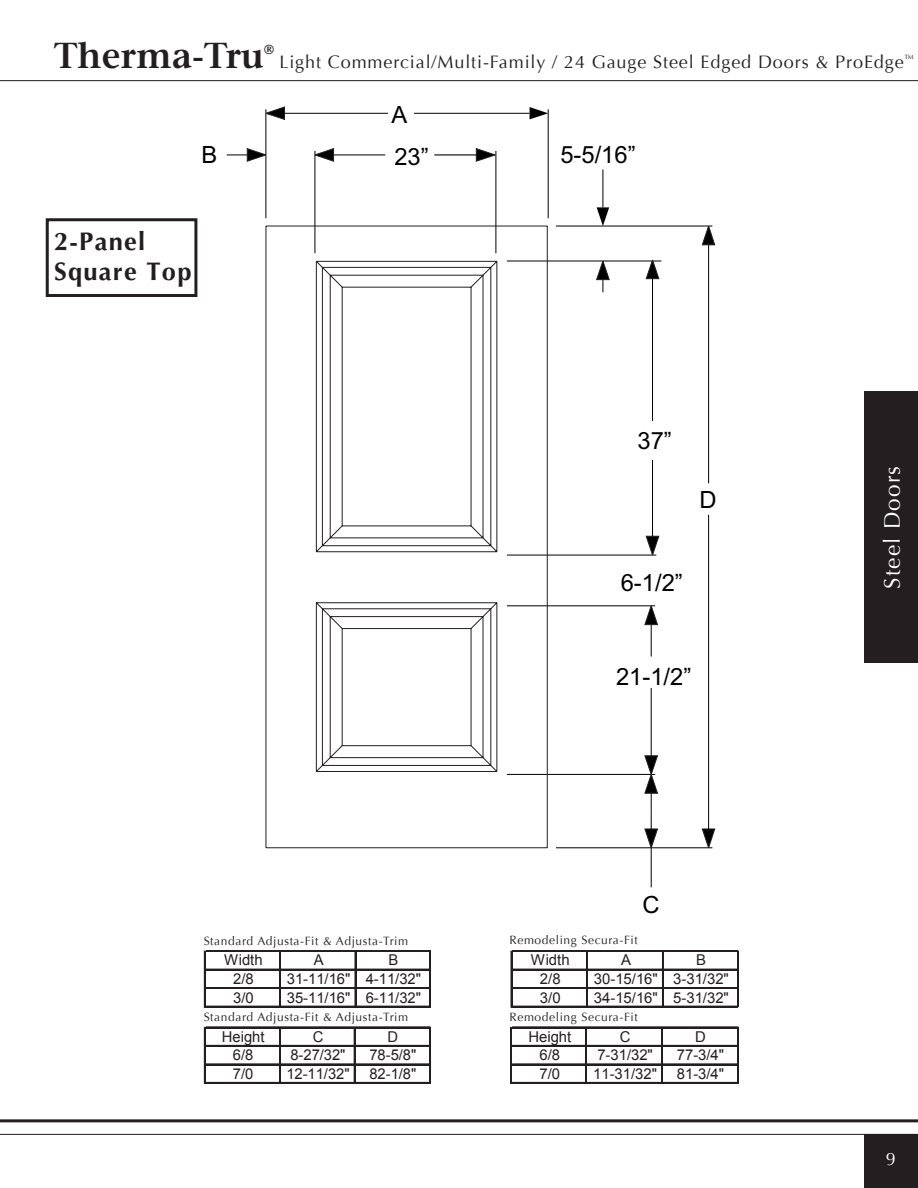
<style>
.page{position:relative;width:918px;height:1188px;background:#fff}
.page>*{position:absolute;margin:0;border:0;box-sizing:border-box;transform-origin:0 0}
.t1{font:600 36px "Stone Serif";color:#231f20}
.t2{font:700 25.5px "Optima";letter-spacing:.05em;color:#231f20}
.t3{font:23.7px "Arial";color:#000}
.t4{font:22.5px "Optima";letter-spacing:.05em;color:#fff}
.t5{font:18px "Optima";letter-spacing:.05em;color:#231f20}
.t6{font:14.85px "Arial";color:#231f20}
.t7{font:600 13.05px "Stone Serif";color:#231f20}
.t8{font:12px "Optima";letter-spacing:.05em;color:#231f20}
</style>
<div class="page">
<hr style="left:0;top:80px;width:918px;height:1px;background:#231f20">
<hr style="left:0;top:1119px;width:918px;height:3px;background:#231f20">
<hr style="left:0;top:1134px;width:918px;height:1px;background:#231f20">
<div style="left:864px;top:1134px;width:54px;height:54px;background:#231f20"></div>
<div style="left:864px;top:392px;width:54px;height:271px;background:#231f20"></div>
<hr style="left:548px;top:109px;width:1px;height:109px;background:#000">
<hr style="left:265px;top:109px;width:1px;height:109px;background:#000">
<svg style="left:265px;top:106px;width:20px;height:14px"></svg>
<hr style="left:285px;top:113px;width:103px;height:1px;background:#000">
<hr style="left:274px;top:100px;width:103px;height:1px;background:#000">
<svg style="left:530px;top:107px;width:18px;height:12px"></svg>
<hr style="left:556px;top:847px;width:156px;height:1px;background:#000">
<hr style="left:556px;top:226px;width:156px;height:1px;background:#000">
<hr style="left:545px;top:100px;width:157px;height:1px;background:#000">
<hr style="left:414px;top:113px;width:116px;height:1px;background:#000">
<hr style="left:403px;top:100px;width:116px;height:1px;background:#000">
<svg style="left:701px;top:225px;width:15px;height:21px"></svg>
<hr style="left:708px;top:245px;width:1px;height:238px;background:#000">
<svg style="left:701px;top:828px;width:15px;height:21px"></svg>
<hr style="left:315px;top:151px;width:1px;height:102px;background:#000">
<hr style="left:708px;top:515px;width:1px;height:314px;background:#000">
<hr style="left:496px;top:151px;width:1px;height:102px;background:#000">
<svg style="left:227px;top:148px;width:40px;height:14px"></svg>
<svg style="left:314px;top:148px;width:20px;height:14px"></svg>
<hr style="left:334px;top:155px;width:51px;height:1px;background:#000">
<svg style="left:476px;top:148px;width:20px;height:14px"></svg>
<hr style="left:434px;top:154px;width:46px;height:1px;background:#000">
<hr style="left:507px;top:261px;width:154px;height:1px;background:#000">
<svg style="left:597px;top:207px;width:12px;height:19px"></svg>
<hr style="left:603px;top:169px;width:1px;height:38px;background:#000">
<hr style="left:507px;top:555px;width:149px;height:1px;background:#000">
<svg style="left:596px;top:260px;width:14px;height:32px"></svg>
<svg style="left:645px;top:259px;width:15px;height:20px"></svg>
<hr style="left:652px;top:279px;width:1px;height:142px;background:#000">
<svg style="left:645px;top:535px;width:15px;height:21px"></svg>
<hr style="left:507px;top:774px;width:148px;height:1px;background:#000">
<hr style="left:507px;top:605px;width:148px;height:1px;background:#000">
<hr style="left:496px;top:100px;width:148px;height:1px;background:#000">
<hr style="left:652px;top:460px;width:1px;height:76px;background:#000">
<svg style="left:644px;top:605px;width:14px;height:20px"></svg>
<hr style="left:651px;top:625px;width:1px;height:32px;background:#000">
<hr style="left:651px;top:688px;width:1px;height:68px;background:#000">
<hr style="left:651px;top:848px;width:1px;height:39px;background:#000">
<svg style="left:644px;top:755px;width:15px;height:94px"></svg>
<svg style="left:265px;top:225px;width:283px;height:624px"></svg>
<hr style="left:204px;top:951px;width:2px;height:57px;background:#231f20">
<hr style="left:355px;top:952px;width:1px;height:56px;background:#231f20">
<hr style="left:429px;top:951px;width:1px;height:56px;background:#231f20">
<hr style="left:279px;top:951px;width:2px;height:56px;background:#231f20">
<hr style="left:206px;top:950px;width:224px;height:1px;background:#231f20">
<hr style="left:206px;top:951px;width:224px;height:1px;background:#231f20">
<hr style="left:206px;top:969px;width:224px;height:2px;background:#231f20">
<hr style="left:206px;top:987px;width:224px;height:1px;background:#231f20">
<hr style="left:206px;top:988px;width:224px;height:1px;background:#231f20">
<hr style="left:206px;top:1006px;width:224px;height:2px;background:#231f20">
<hr style="left:737px;top:951px;width:1px;height:56px;background:#231f20">
<hr style="left:511px;top:951px;width:1px;height:57px;background:#231f20">
<hr style="left:662px;top:952px;width:2px;height:56px;background:#231f20">
<hr style="left:586px;top:951px;width:2px;height:56px;background:#231f20">
<hr style="left:512px;top:950px;width:226px;height:1px;background:#231f20">
<hr style="left:512px;top:951px;width:226px;height:1px;background:#231f20">
<hr style="left:512px;top:969px;width:226px;height:2px;background:#231f20">
<hr style="left:512px;top:987px;width:226px;height:1px;background:#231f20">
<hr style="left:512px;top:988px;width:226px;height:1px;background:#231f20">
<hr style="left:512px;top:1006px;width:226px;height:2px;background:#231f20">
<hr style="left:204px;top:1027px;width:2px;height:57px;background:#231f20">
<hr style="left:354px;top:1028px;width:2px;height:56px;background:#231f20">
<hr style="left:429px;top:1028px;width:1px;height:55px;background:#231f20">
<hr style="left:279px;top:1028px;width:1px;height:55px;background:#231f20">
<hr style="left:206px;top:1027px;width:224px;height:1px;background:#231f20">
<hr style="left:206px;top:1045px;width:224px;height:2px;background:#231f20">
<hr style="left:206px;top:1064px;width:224px;height:1px;background:#231f20">
<hr style="left:206px;top:1082px;width:224px;height:2px;background:#231f20">
<hr style="left:737px;top:1028px;width:1px;height:55px;background:#231f20">
<hr style="left:510px;top:1027px;width:1px;height:57px;background:#231f20">
<hr style="left:511px;top:1027px;width:1px;height:57px;background:#231f20">
<hr style="left:661px;top:1028px;width:1px;height:56px;background:#231f20">
<hr style="left:662px;top:1028px;width:1px;height:56px;background:#231f20">
<hr style="left:586px;top:1028px;width:1px;height:55px;background:#231f20">
<hr style="left:512px;top:1027px;width:226px;height:1px;background:#231f20">
<hr style="left:512px;top:1045px;width:226px;height:2px;background:#231f20">
<hr style="left:512px;top:1064px;width:226px;height:1px;background:#231f20">
<hr style="left:512px;top:1082px;width:226px;height:2px;background:#231f20">
<div style="left:46px;top:218px;width:151px;height:79px;border:3px solid #231f20"></div>
<p class="t1" style="left:54px;top:33px;width:212px">Therma-Tru</p>
<p class="t7" style="left:264px;top:41px;width:11px">®</p>
<p class="t5" style="left:279px;top:51px;width:637px">Light Commercial/Multi-Family / 24 Gauge Steel Edged Doors &amp; ProEdge<sup>™</sup></p>
<p class="t3" style="left:392px;top:101px;width:17px">A</p>
<p class="t3" style="left:202px;top:142px;width:17px">B</p>
<p class="t3" style="left:394px;top:143px;width:36px">23”</p>
<p class="t3" style="left:560px;top:142px;width:77px">5-5/16”</p>
<p class="t2" style="left:54px;top:226px;width:93px">2-Panel</p>
<p class="t2" style="left:54px;top:257px;width:139px">Square Top</p>
<p class="t3" style="left:638px;top:428px;width:36px">37”</p>
<p class="t3" style="left:699px;top:487px;width:19px">D</p>
<p class="t3" style="left:621px;top:570px;width:64px">6-1/2”</p>
<p class="t3" style="left:616px;top:664px;width:77px">21-1/2”</p>
<p class="t8" style="left:204px;top:933px;width:206px">Standard Adjusta-Fit &amp; Adjusta-Trim</p>
<p class="t6" style="left:224px;top:952px;width:40px">Width</p>
<p class="t6" style="left:314px;top:952px;width:11px">A</p>
<p class="t6" style="left:388px;top:952px;width:11px">B</p>
<p class="t6" style="left:233px;top:970px;width:22px">2/8</p>
<p class="t6" style="left:287px;top:970px;width:136px">31-11/16" 4-11/32"</p>
<p class="t6" style="left:233px;top:989px;width:22px">3/0</p>
<p class="t6" style="left:287px;top:989px;width:136px">35-11/16" 6-11/32"</p>
<p class="t3" style="left:642px;top:891px;width:19px">C</p>
<p class="t8" style="left:510px;top:933px;width:130px">Remodeling Secura-Fit</p>
<p class="t6" style="left:531px;top:952px;width:40px">Width</p>
<p class="t6" style="left:621px;top:952px;width:11px">A</p>
<p class="t6" style="left:696px;top:952px;width:11px">B</p>
<p class="t6" style="left:540px;top:970px;width:22px">2/8</p>
<p class="t6" style="left:594px;top:970px;width:137px">30-15/16" 3-31/32"</p>
<p class="t6" style="left:540px;top:989px;width:22px">3/0</p>
<p class="t6" style="left:594px;top:989px;width:137px">34-15/16" 5-31/32"</p>
<p class="t8" style="left:204px;top:1010px;width:206px">Standard Adjusta-Fit &amp; Adjusta-Trim</p>
<p class="t8" style="left:510px;top:1010px;width:130px">Remodeling Secura-Fit</p>
<p class="t6" style="left:222px;top:1028px;width:44px">Height</p>
<p class="t6" style="left:313px;top:1028px;width:12px">C</p>
<p class="t6" style="left:388px;top:1028px;width:12px">D</p>
<p class="t6" style="left:233px;top:1047px;width:22px">6/8</p>
<p class="t6" style="left:290px;top:1047px;width:57px">8-27/32"</p>
<p class="t6" style="left:369px;top:1047px;width:48px">78-5/8"</p>
<p class="t6" style="left:233px;top:1065px;width:22px">7/0</p>
<p class="t6" style="left:286px;top:1065px;width:65px">12-11/32"</p>
<p class="t6" style="left:369px;top:1065px;width:48px">82-1/8"</p>
<p class="t6" style="left:528px;top:1028px;width:44px">Height</p>
<p class="t6" style="left:620px;top:1028px;width:12px">C</p>
<p class="t6" style="left:695px;top:1028px;width:12px">D</p>
<p class="t6" style="left:540px;top:1047px;width:22px">6/8</p>
<p class="t6" style="left:597px;top:1047px;width:57px">7-31/32"</p>
<p class="t6" style="left:677px;top:1047px;width:49px">77-3/4"</p>
<p class="t6" style="left:540px;top:1065px;width:22px">7/0</p>
<p class="t6" style="left:593px;top:1065px;width:65px">11-31/32"</p>
<p class="t6" style="left:677px;top:1065px;width:49px">81-3/4"</p>
<p class="t4" style="left:879px;top:589px;width:124px;rotate:-90deg">Steel Doors</p>
</div>
